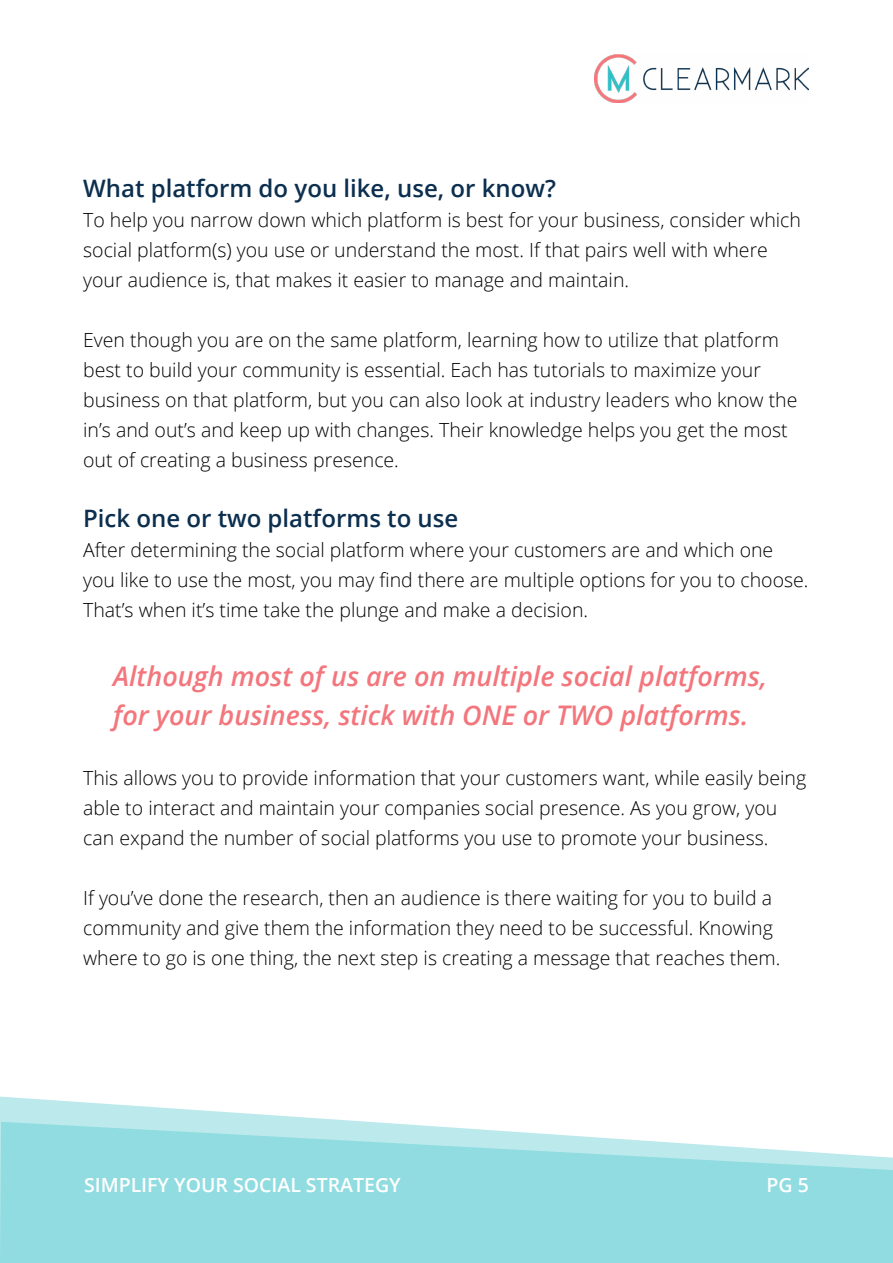
<style>
.page{position:relative;width:893px;height:1263px;background:#fff}
.page>*{position:absolute;margin:0;border:0;box-sizing:border-box;transform-origin:0 0}
.t1{font:italic 600 27px/39px "Open Sans";color:#f3767d}
.t2{font:600 24px "Open Sans";color:#0c2f4f}
.t3{font:300 19.5px/30px "Open Sans";color:#000}
.t4{font:600 19.5px "Open Sans";color:#fff}
</style>
<div class="page">
<svg style="left:0;top:1096px;width:370px;height:26px"></svg>
<svg style="left:0;top:1122px;width:893px;height:141px;background:#9ddfe3"></svg>
<img style="left:595px;top:54px;width:214px;height:49px">
<p class="t2" style="left:83px;top:172px;width:474px">What platform do you like, use, or know?</p>
<p class="t3" style="left:83px;top:204px;width:719px">To help you narrow down which platform is best for your business, consider which social platform(s) you use or understand the most. If that pairs well with where your audience is, that makes it easier to manage and maintain.</p>
<p class="t3" style="left:83px;top:324px;width:716px">Even though you are on the same platform, learning how to utilize that platform best to build your community is essential. Each has tutorials to maximize your business on that platform, but you can also look at industry leaders who know the in’s and out’s and keep up with changes. Their knowledge helps you get the most out of creating a business presence.</p>
<p class="t2" style="left:83px;top:502px;width:377px">Pick one or two platforms to use</p>
<p class="t3" style="left:83px;top:534px;width:727px">After determining the social platform where your customers are and which one you like to use the most, you may find there are multiple options for you to choose.<br>That’s when it’s time take the plunge and make a decision.</p>
<h1 class="t1" style="left:113px;top:656px;width:655px">Although most of us are on multiple social platforms, for your business, stick with ONE or TWO platforms.</h1>
<p class="t3" style="left:83px;top:762px;width:725px">This allows you to provide information that your customers want, while easily being able to interact and maintain your companies social presence. As you grow, you can expand the number of social platforms you use to promote your business.</p>
<p class="t3" style="left:83px;top:882px;width:699px">If you’ve done the research, then an audience is there waiting for you to build a community and give them the information they need to be successful. Knowing where to go is one thing, the next step is creating a message that reaches them.</p>
<p class="t4" style="left:84px;top:1171px;width:318px">SIMPLIFY YOUR SOCIAL STRATEGY</p>
<p class="t4" style="left:767px;top:1171px;width:44px">PG 5</p>
</div>
